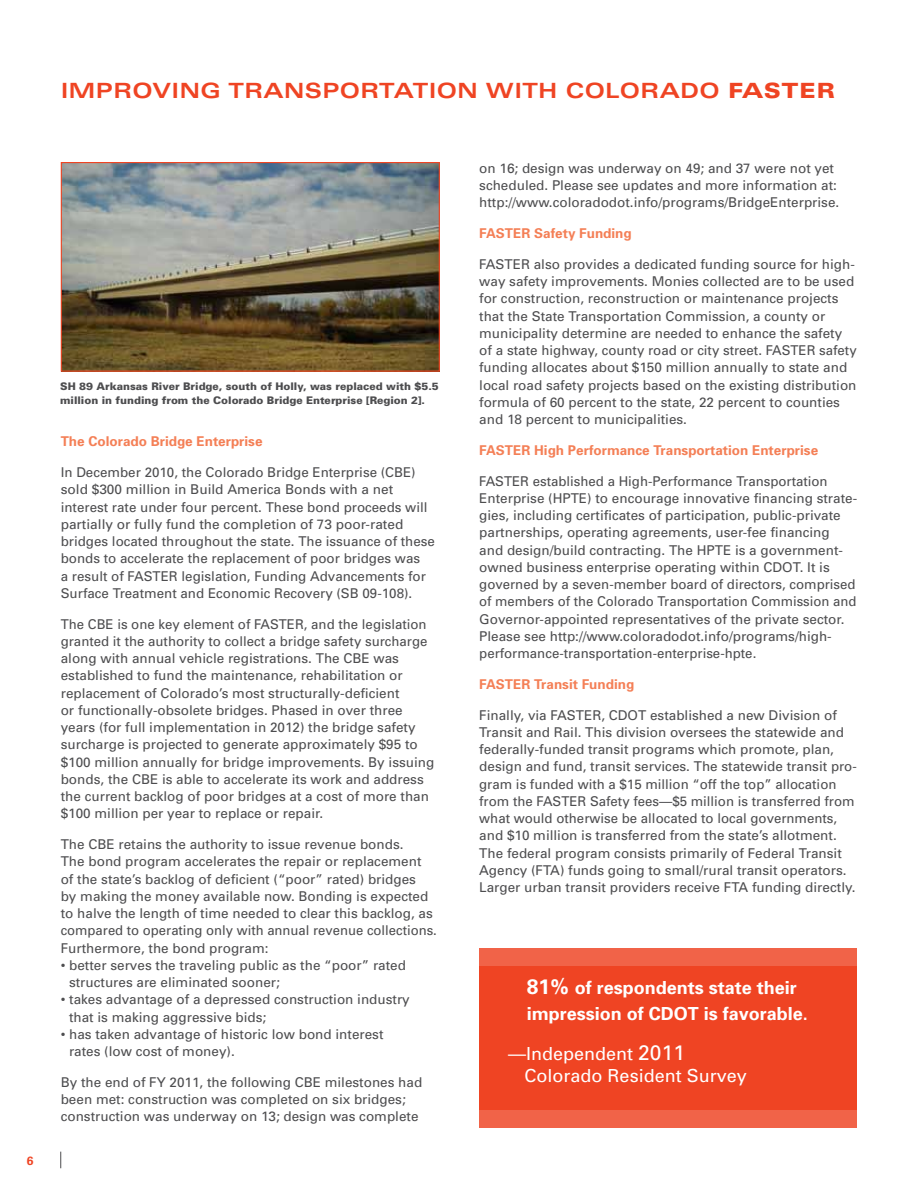
<style>
.page{position:relative;width:918px;height:1188px;background:#fff}
.page>*{position:absolute;margin:0;border:0;box-sizing:border-box;transform-origin:0 0}
.t1{font:700 expanded 21px "Univers";letter-spacing:.02em;color:#ef4423}
.t2{font:700 18px/25.5px "Univers";color:#fff}
.t3{font:18px/21.6px "Univers";color:#fff}
.t4{font:13.5px/17.2px "Univers";color:#4d4d4f}
.t5{font:700 13.5px "Univers";color:#f47f56}
.t6{font:700 12px "Univers";color:#ef4423}
.t7{font:900 10.5px/13.5px "Univers";color:#4d4d4f}
.s1{font-weight:900}
.s2{font-size:21px}
</style>
<div class="page">
<svg style="left:60px;top:1152px;width:1px;height:16px"></svg>
<img style="left:63px;top:164px;width:375px;height:206px">
<div style="left:61px;top:162px;width:379px;height:210px;border:1px solid #ef4423"></div>
<div style="left:479px;top:948px;width:378px;height:179px;background:#ef4423"></div>
<div style="left:479px;top:948px;width:378px;height:18px;background:#f16348"></div>
<div style="left:479px;top:1110px;width:378px;height:17px;background:#f16348"></div>
<p class="t6" style="left:27px;top:1153px;width:8px">6</p>
<h1 class="t1" style="left:61px;top:79px;width:776px">I MPROVING TRANSPORTATION WITH COLORADO <span class="s1">FASTER</span></h1>
<p class="t7" style="left:60px;top:379px;width:380px">SH 89 Arkansas River Bridge, south of Holly, was replaced with $5.5 million in funding from the Colorado Bridge Enterprise [Region 2].</p>
<p class="t5" style="left:61px;top:433px;width:203px">The Colorado Bridge Enterprise</p>
<p class="t4" style="left:61px;top:463px;width:376px">In December 2010, the Colorado Bridge Enterprise (CBE) sold $300 million in Build America Bonds with a net interest rate under four percent. These bond proceeds will partially or fully fund the completion of 73 poor-rated bridges located throughout the state. The issuance of these bonds to accelerate the replacement of poor bridges was<br>a result of FASTER legislation, Funding Advancements for Surface Treatment and Economic Recovery (SB 09-108).</p>
<p class="t4" style="left:61px;top:615px;width:375px">The CBE is one key element of FASTER, and the legislation granted it the authority to collect a bridge safety surcharge along with annual vehicle registrations. The CBE was established to fund the maintenance, rehabilitation or replacement of Colorado’s most structurally-deficient<br>or functionally-obsolete bridges. Phased in over three years (for full implementation in 2012) the bridge safety surcharge is projected to generate approximately $95 to $100 million annually for bridge improvements. By issuing bonds, the CBE is able to accelerate its work and address the current backlog of poor bridges at a cost of more than $100 million per year to replace or repair.</p>
<p class="t4" style="left:61px;top:835px;width:378px">The CBE retains the authority to issue revenue bonds.<br>The bond program accelerates the repair or replacement of the state’s backlog of deficient (“poor” rated) bridges<br>by making the money available now. Bonding is expected to halve the length of time needed to clear this backlog, as compared to operating only with annual revenue collections.<br>Furthermore, the bond program:</p>
<p class="t4" style="left:69px;top:956px;width:339px;text-indent:-8px">• better serves the traveling public as the “poor” rated structures are eliminated sooner;</p>
<p class="t4" style="left:69px;top:991px;width:342px;text-indent:-8px">• takes advantage of a depressed construction industry that is making aggressive bids;</p>
<p class="t4" style="left:69px;top:1025px;width:316px;text-indent:-8px">• has taken advantage of historic low bond interest rates (low cost of money).</p>
<p class="t4" style="left:61px;top:1073px;width:363px">By the end of FY 2011, the following CBE milestones had been met: construction was completed on six bridges; construction was underway on 13; design was complete</p>
<p class="t4" style="left:479px;top:159px;width:362px">on 16; design was underway on 49; and 37 were not yet scheduled. Please see updates and more information at: http://www.coloradodot.info/programs/BridgeEnterprise.</p>
<p class="t5" style="left:479px;top:225px;width:154px">FASTER Safety Funding</p>
<p class="t4" style="left:479px;top:255px;width:379px">FASTER also provides a dedicated funding source for high&shy;way safety improvements. Monies collected are to be used for construction, reconstruction or maintenance projects that the State Transportation Commission, a county or municipality determine are needed to enhance the safety of a state highway, county road or city street. FASTER safety funding allocates about $150 million annually to state and local road safety projects based on the existing distribution formula of 60 percent to the state, 22 percent to counties and 18 percent to municipalities.</p>
<p class="t5" style="left:479px;top:441px;width:340px">FASTER High Performance Transportation Enterprise</p>
<p class="t4" style="left:479px;top:472px;width:379px">FASTER established a High-Performance Transportation Enterprise (HPTE) to encourage innovative financing strate&shy;gies, including certificates of participation, public-private partnerships, operating agreements, user-fee financing<br>and design/build contracting. The HPTE is a government&shy;owned business enterprise operating within CDOT. It is governed by a seven-member board of directors, comprised of members of the Colorado Transportation Commission and Governor-appointed representatives of the private sector.<br>Please see http://www.coloradodot.info/programs/high&shy;performance-transportation-enterprise-hpte.</p>
<p class="t5" style="left:479px;top:675px;width:157px">FASTER Transit Funding</p>
<p class="t4" style="left:479px;top:706px;width:379px">Finally, via FASTER, CDOT established a new Division of Transit and Rail. This division oversees the statewide and federally-funded transit programs which promote, plan, design and fund, transit services. The statewide transit pro&shy;gram is funded with a $15 million “off the top” allocation from the FASTER Safety fees—$5 million is transferred from what would otherwise be allocated to local governments, and $10 million is transferred from the state’s allotment.<br>The federal program consists primarily of Federal Transit Agency (FTA) funds going to small/rural transit operators.<br>Larger urban transit providers receive FTA funding directly.</p>
<h2 class="t2" style="left:527px;top:975px;width:283px"><span class="s2">81%</span> of respondents state their impression of CDOT is favorable.</h2>
<h2 class="t3" style="left:525px;top:1043px;width:224px;text-indent:-16px">—Independent <span class="s2">2011<br></span>Colorado Resident Survey</h2>
</div>
